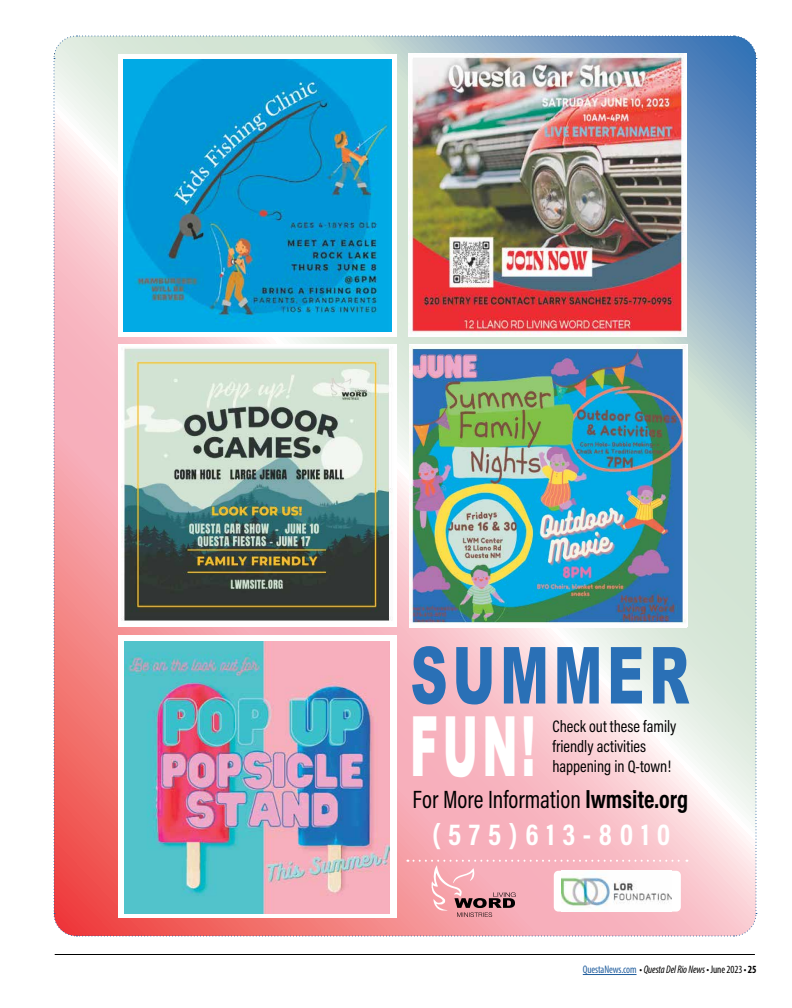
<style>
.page{position:relative;width:792px;height:1008px;background:#fff}
.page>*{position:absolute;margin:0;border:0;box-sizing:border-box;transform-origin:0 0}
.t1{font:900 83.1px "Arial";color:#fff;scale:.51 1}
.t2{font:900 78.8px "Arial";letter-spacing:.095em;color:#2a70b6;scale:.65 1}
.t3{font:700 30.8px "Acumin Pro Cond";letter-spacing:.26em;color:#fff;scale:.96 1}
.t4{font:25.2px "Acumin Pro Cond";color:#000;scale:.94 1}
.t5{font:16.8px/20.2px "Acumin Pro Cond";color:#000;scale:.96 1}
.t6{font:italic condensed 11px "Myriad Pro";letter-spacing:-.01em;color:#000;scale:.95 1}
.s1{font-weight:700}
.s2{font-style:normal;color:#215e9e}
.s3{font-style:normal}
.s4{font-weight:700;font-style:normal}
</style>
<div class="page">
<hr style="left:583px;top:974px;width:54px;height:1px;background:#215e9e">
<hr style="left:55px;top:954px;width:700px;height:1px;background:#000">
<img style="left:53px;top:35px;width:704px;height:902px">
<h2 class="t2" style="left:410px;top:618px;width:430px">SUMMER</h2>
<h1 class="t1" style="left:410px;top:686px;width:247px">FUN!</h1>
<p class="t5" style="left:552px;top:716px;width:131px">Check out these family friendly activities happening in Q-town!</p>
<h3 class="t4" style="left:413px;top:783px;width:295px">For More Information <span class="s1">lwmsite.org</span></h3>
<h3 class="t3" style="left:432px;top:814px;width:250px">(575)613-8010</h3>
<p class="t6" style="left:583px;top:963px;width:185px"><span class="s2">QuestaNews.com</span> <span class="s3">•</span> Questa Del Rio News • <span class="s3">June 2023 •</span> <span class="s4">25</span></p>
</div>
